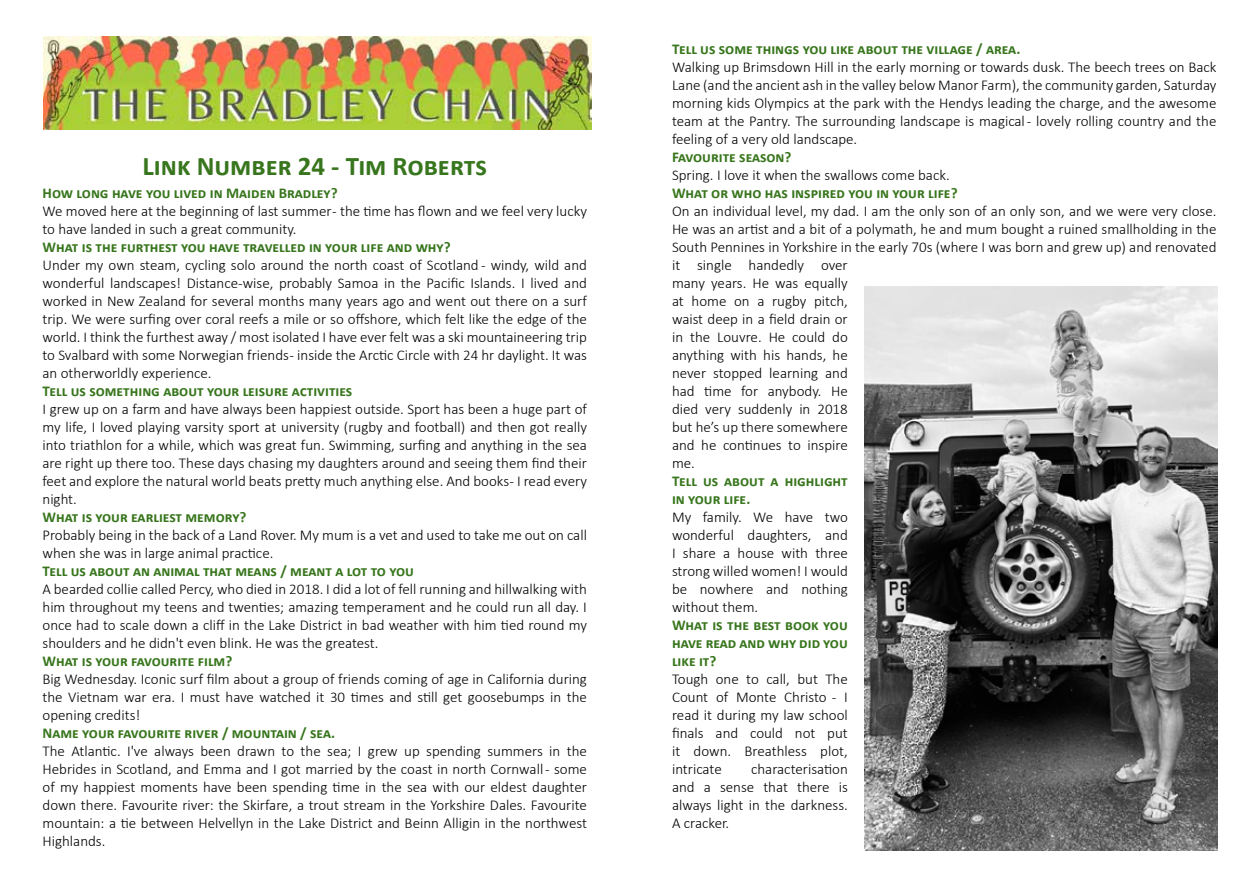
<style>
.page{position:relative;width:1259px;height:893px;background:#fff}
.page>*{position:absolute;margin:0;border:0;box-sizing:border-box;transform-origin:0 0}
.t1{font:700 27px "Calibri";color:#38761d}
.t2{font:300 15px/18px "Calibri";color:#000;text-align:justify}
.t3{font:700 15px/18px "Calibri";color:#38761d}
</style>
<div class="page">
<img style="left:43px;top:37px;width:549px;height:92px">
<img style="left:865px;top:286px;width:352px;height:564px">
<h1 class="t1" style="left:142px;top:147px;width:346px">Link Number 24 - Tim Roberts</h1>
<p class="t3" style="left:43px;top:184px;width:297px">How long have you lived in Maiden Bradley?</p>
<p class="t2" style="left:43px;top:202px;width:546px">We moved here at the beginning of last summer - the time has flown and we feel very lucky to have landed in such a great community.</p>
<p class="t3" style="left:43px;top:238px;width:410px">What is the furthest you have travelled in your life and why?</p>
<p class="t2" style="left:43px;top:256px;width:546px">Under my own steam, cycling solo around the north coast of Scotland - windy, wild and wonderful landscapes! Distance-wise, probably Samoa in the Pacific Islands. I lived and worked in New Zealand for several months many years ago and went out there on a surf trip. We were surfing over coral reefs a mile or so offshore, which felt like the edge of the world. I think the furthest away / most isolated I have ever felt was a ski mountaineering trip to Svalbard with some Norwegian friends - inside the Arctic Circle with 24 hr daylight. It was an otherworldly experience.</p>
<p class="t3" style="left:43px;top:382px;width:311px">Tell us something about your leisure activities</p>
<p class="t2" style="left:43px;top:400px;width:546px">I grew up on a farm and have always been happiest outside. Sport has been a huge part of my life, I loved playing varsity sport at university (rugby and football) and then got really into triathlon for a while, which was great fun. Swimming, surfing and anything in the sea are right up there too. These days chasing my daughters around and seeing them find their feet and explore the natural world beats pretty much anything else. And books - I read every night.</p>
<p class="t3" style="left:43px;top:508px;width:205px">What is your earliest memory?</p>
<p class="t2" style="left:43px;top:526px;width:546px">Probably being in the back of a Land Rover. My mum is a vet and used to take me out on call when she was in large animal practice.</p>
<p class="t3" style="left:43px;top:562px;width:373px">Tell us about an animal that means / meant a lot to you</p>
<p class="t2" style="left:43px;top:580px;width:546px">A bearded collie called Percy, who died in 2018. I did a lot of fell running and hillwalking with him throughout my teens and twenties; amazing temperament and he could run all day. I once had to scale down a cliff in the Lake District in bad weather with him tied round my shoulders and he didn't even blink. He was the greatest.</p>
<p class="t3" style="left:43px;top:652px;width:191px">What is your favourite film?</p>
<p class="t2" style="left:43px;top:670px;width:546px">Big Wednesday. Iconic surf film about a group of friends coming of age in California during the Vietnam war era. I must have watched it 30 times and still get goosebumps in the opening credits!</p>
<p class="t3" style="left:43px;top:724px;width:294px">Name your favourite river / mountain / sea.</p>
<p class="t2" style="left:43px;top:742px;width:546px">The Atlantic. I've always been drawn to the sea; I grew up spending summers in the Hebrides in Scotland, and Emma and I got married by the coast in north Cornwall - some of my happiest moments have been spending time in the sea with our eldest daughter down there. Favourite river: the Skirfare, a trout stream in the Yorkshire Dales. Favourite mountain: a tie between Helvellyn in the Lake District and Beinn Alligin in the northwest Highlands.</p>
<p class="t3" style="left:672px;top:40px;width:350px">Tell us some things you like about the village / area.</p>
<p class="t2" style="left:672px;top:58px;width:546px">Walking up Brimsdown Hill in the early morning or towards dusk. The beech trees on Back Lane (and the ancient ash in the valley below Manor Farm), the community garden, Saturday morning kids Olympics at the park with the Hendys leading the charge, and the awesome team at the Pantry. The surrounding landscape is magical - lovely rolling country and the feeling of a very old landscape.</p>
<p class="t3" style="left:672px;top:148px;width:121px">Favourite season?</p>
<p class="t2" style="left:672px;top:166px;width:279px">Spring. I love it when the swallows come back.</p>
<p class="t3" style="left:672px;top:184px;width:287px">What or who has inspired you in your life?</p>
<p class="t2" style="left:672px;top:202px;width:546px;text-align:left">On an individual level, my dad. I am the only son of an only son, and we were very close.<br>He was an artist and a bit of a polymath, he and mum bought a ruined smallholding in the South Pennines in Yorkshire in the early 70s (where I was born and grew up) and renovated it single handedly over<br>many years. He was equally<br>at home on a rugby pitch,<br>waist deep in a field drain or<br>in the Louvre. He could do<br>anything with his hands, he<br>never stopped learning and<br>had time for anybody. He<br>died very suddenly in 2018<br>but he’s up there somewhere<br>and he continues to inspire<br>me.</p>
<p class="t3" style="left:672px;top:472px;width:177px">Tell us about a highlight in your life.</p>
<p class="t2" style="left:672px;top:508px;width:177px">My family. We have two wonderful daughters, and I share a house with three strong willed women! I would be nowhere and nothing without them.</p>
<p class="t3" style="left:672px;top:616px;width:177px;text-align:justify">What is the best book you have read and why did you like it?</p>
<p class="t2" style="left:672px;top:670px;width:177px">Tough one to call, but The Count of Monte Christo - I read it during my law school finals and could not put it down. Breathless plot, intricate</p>
<p class="t2" style="left:672px;top:760px;width:177px;text-indent:79px">characterisation and a sense that there is always light in the darkness.<br>A cracker.</p>
</div>
